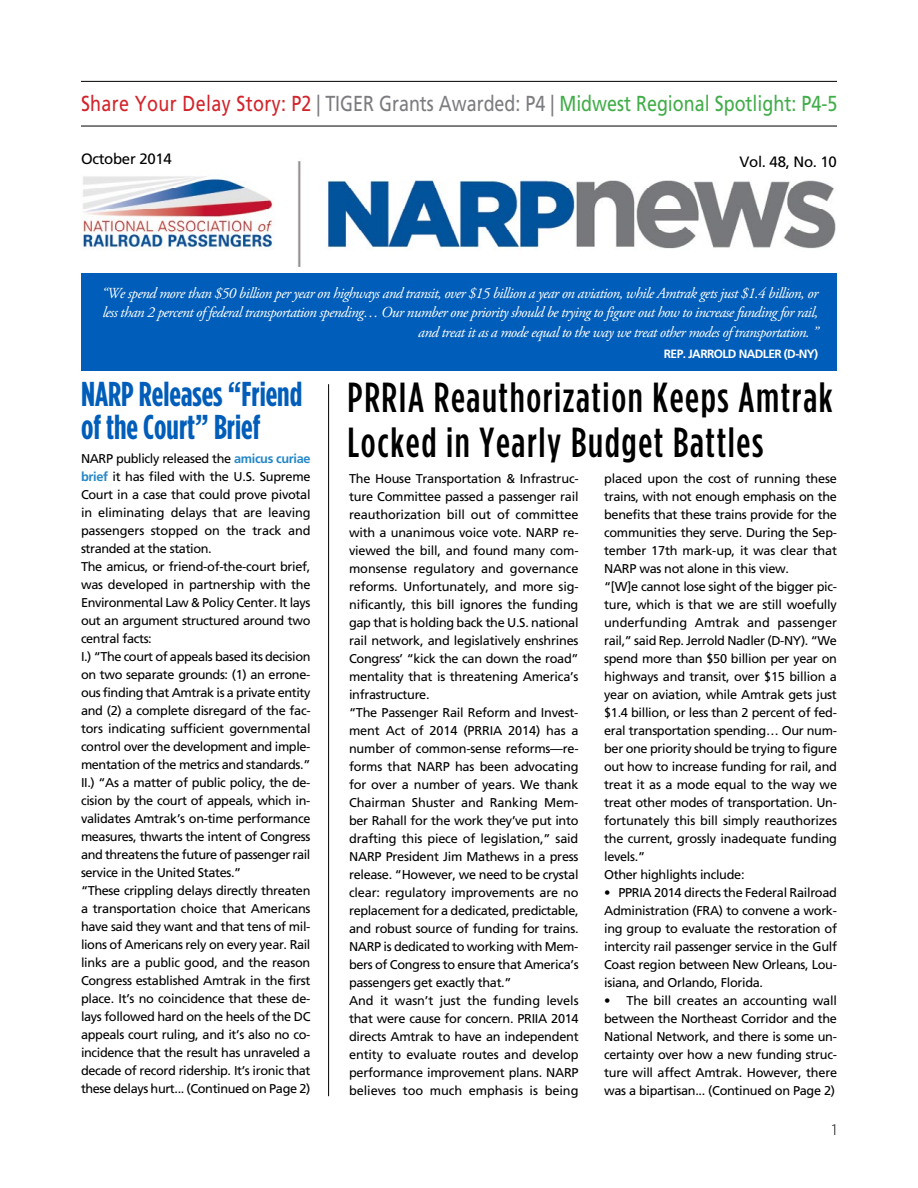
<style>
.page{position:relative;width:918px;height:1188px;background:#fff}
.page>*{position:absolute;margin:0;border:0;box-sizing:border-box;transform-origin:0 0}
.t1{font:500 42px "Gotham Condensed";letter-spacing:.04em;color:#000;scale:.95 1}
.t2{font:700 34.5px/33px "Gotham Condensed";color:#005db9;scale:.95 1}
.t3{font:21.75px "Frutiger LT Std";color:#41ad49;scale:.83 1}
.t4{font:italic 15.3px/19.5px "Adobe Garamond Pro";letter-spacing:-.04em;color:#fff;text-align:right}
.t5{font:15px "Frutiger LT Std";letter-spacing:-.02em;color:#000}
.t6{font:300 15px "Gotham";color:#000}
.t7{font:12.75px/18px "Frutiger LT Std";letter-spacing:-.025em;color:#000}
.t8{font:700 12px "Frutiger LT Std";letter-spacing:-.05em;color:#fff}
.s1{color:#d2232a}
.s2{color:#7b7c7f}
.s3{font-weight:700;color:#2487c8}
</style>
<div class="page">
<img style="left:82px;top:161px;width:754px;height:106px">
<hr style="left:81px;top:126px;width:756px;height:1px;background:#000">
<hr style="left:81px;top:81px;width:756px;height:1px;background:#000">
<div style="left:81px;top:274px;width:756px;height:97px;background:#005db9"></div>
<hr style="left:328px;top:384px;width:1px;height:712px;background:#000">
<h3 class="t3" style="left:81px;top:91px;width:913px"><span class="s1">Share Your Delay Story: P2</span> <span class="s2">| TIGER Grants Awarded: P4 |</span> Midwest Regional Spotlight: P4-5</h3>
<p class="t5" style="left:81px;top:150px;width:92px">October 2014</p>
<p class="t5" style="left:739px;top:153px;width:99px">Vol. 48, No. 10</p>
<p class="t4" style="left:102px;top:284px;width:718px">“We spend more than $50 billion per year on highways and transit, over $15 billion a year on aviation, while Amtrak gets just $1.4 billion, or less than 2 percent of federal transportation spending… Our number one priority should be trying to figure out how to increase funding for rail, and treat it as a mode equal to the way we treat other modes of transportation. ”</p>
<p class="t8" style="left:664px;top:346px;width:91px">Rep. Jarrold NADLE</p>
<p class="t8" style="left:774px;top:346px;width:45px">R (d-ny)</p>
<h2 class="t2" style="left:81px;top:377px;width:234px">NARP Releases “Friend of the Court” Brief</h2>
<p class="t7" style="left:81px;top:449px;width:231px">NARP publicly released the <span class="s3">amicus curiae</span></p>
<p class="t7" style="left:81px;top:467px;width:231px"><span class="s3">brief</span> it has filed with the U.S. Supreme Court in a case that could prove pivotal in eliminating delays that are leaving passengers stopped on the track and stranded at the station.<br>The amicus, or friend-of-the-court brief, was developed in partnership with the Environmental Law &amp; Policy Center. It lays out an argument structured around two central facts:<br>I.) “The court of appeals based its decision on two separate grounds: (1) an errone&shy;ous finding that Amtrak is a private entity and (2) a complete disregard of the fac&shy;tors indicating sufficient governmental control over the development and imple&shy;mentation of the metrics and standards.” II.) “As a matter of public policy, the de&shy;cision by the court of appeals, which in&shy;validates Amtrak’s on-time performance measures, thwarts the intent of Congress and threatens the future of passenger rail service in the United States.”<br>“These crippling delays directly threaten a transportation choice that Americans have said they want and that tens of mil&shy;lions of Americans rely on every year. Rail links are a public good, and the reason Congress established Amtrak in the first place. It’s no coincidence that these de&shy;lays followed hard on the heels of the DC appeals court ruling, and it’s also no co&shy;incidence that the result has unraveled a decade of record ridership. It’s ironic that these delays hurt... (Continued on Page 2)</p>
<h1 class="t1" style="left:348px;top:373px;width:512px">PRRIA Reauthorization Keeps Amtrak</h1>
<h1 class="t1" style="left:348px;top:418px;width:439px">Locked in Yearly Budget Battles</h1>
<p class="t7" style="left:349px;top:469px;width:231px">The House Transportation &amp; Infrastruc&shy;ture Committee passed a passenger rail reauthorization bill out of committee with a unanimous voice vote. NARP re&shy;viewed the bill, and found many com&shy;monsense regulatory and governance reforms. Unfortunately, and more sig&shy;nificantly, this bill ignores the funding gap that is holding back the U.S. national rail network, and legislatively enshrines Congress’ “kick the can down the road” mentality that is threatening America’s infrastructure.<br>“The Passenger Rail Reform and Invest&shy;ment Act of 2014 (PRRIA 2014) has a number of common-sense reforms—re&shy;forms that NARP has been advocating for over a number of years. We thank Chairman Shuster and Ranking Mem&shy;ber Rahall for the work they’ve put into drafting this piece of legislation,” said NARP President Jim Mathews in a press release. “However, we need to be crystal clear: regulatory improvements are no replacement for a dedicated, predictable, and robust source of funding for trains.<br>NARP is dedicated to working with Mem&shy;bers of Congress to ensure that America’s passengers get exactly that.”<br>And it wasn’t just the funding levels that were cause for concern. PRIIA 2014 directs Amtrak to have an independent entity to evaluate routes and develop performance improvement plans. NARP believes too much emphasis is being</p>
<p class="t7" style="left:604px;top:469px;width:235px">placed upon the cost of running these trains, with not enough emphasis on the benefits that these trains provide for the communities they serve. During the Sep&shy;tember 17th mark-up, it was clear that NARP was not alone in this view.<br>“[W]e cannot lose sight of the bigger pic&shy;ture, which is that we are still woefully underfunding Amtrak and passenger rail,” said Rep. Jerrold Nadler (D-NY). “We spend more than $50 billion per year on highways and transit, over $15 billion a year on aviation, while Amtrak gets just $1.4 billion, or less than 2 percent of fed&shy;eral transportation spending… Our num&shy;ber one priority should be trying to figure out how to increase funding for rail, and treat it as a mode equal to the way we treat other modes of transportation. Un&shy;fortunately this bill simply reauthorizes the current, grossly inadequate funding levels.”<br>Other highlights include:</p>
<p class="t7" style="left:604px;top:883px;width:234px;text-align:justify">• PPRIA 2014 directs the Federal Railroad Administration (FRA) to convene a work&shy;ing group to evaluate the restoration of intercity rail passenger service in the Gulf Coast region between New Orleans, Lou&shy;isiana, and Orlando, Florida.</p>
<p class="t7" style="left:604px;top:991px;width:235px;text-align:justify">• The bill creates an accounting wall between the Northeast Corridor and the National Network, and there is some un&shy;certainty over how a new funding struc&shy;ture will affect Amtrak. However, there was a bipartisan... (Continued on Page 2)</p>
<p class="t6" style="left:832px;top:1120px;width:7px">1</p>
</div>
